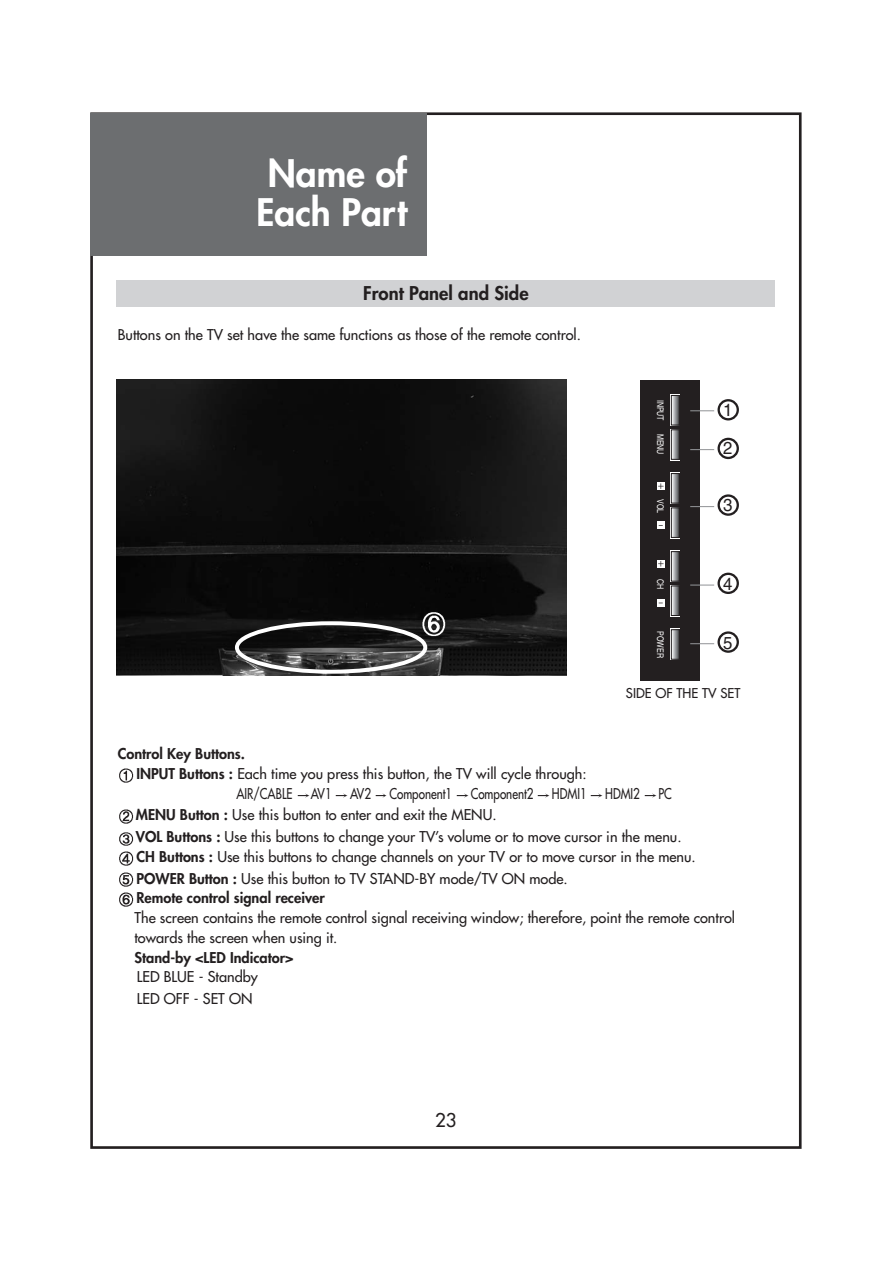
<style>
.page{position:relative;width:893px;height:1263px;background:#fff}
.page>*{position:absolute;margin:0;border:0;box-sizing:border-box;transform-origin:0 0}
.t1{font:800 36.9px/39.6px "Futura";color:#fff;text-align:center}
.t2{font:800 18.45px "Futura";color:#231f20}
.t3{font:18.45px "Futura";color:#231f20}
.t4{font:17.4px "Helvetica";color:#231f20}
.t5{font:14.55px/21.6px "Futura";color:#231f20}
.t6{font:800 14.55px "Futura";color:#231f20}
.t7{font:14.55px "Futura";color:#231f20;scale:.8 1}
.t8{font:13.2px "Futura";color:#231f20}
.t9{font:9.15px "Helvetica";color:#fff;scale:.77 1}
.s1{font-weight:800}
</style>
<div class="page">
<div style="left:90px;top:113px;width:336px;height:142px;background:#6c6e70"></div>
<img style="left:119px;top:768px;width:15px;height:15px">
<img style="left:297px;top:793px;width:12px;height:5px">
<img style="left:335px;top:793px;width:12px;height:5px">
<img style="left:375px;top:793px;width:12px;height:5px">
<img style="left:457px;top:793px;width:12px;height:5px">
<img style="left:537px;top:793px;width:12px;height:5px">
<img style="left:590px;top:793px;width:12px;height:5px">
<img style="left:644px;top:793px;width:12px;height:5px">
<img style="left:119px;top:809px;width:15px;height:14px">
<img style="left:119px;top:832px;width:15px;height:14px">
<img style="left:119px;top:851px;width:15px;height:15px">
<img style="left:119px;top:872px;width:15px;height:15px">
<img style="left:119px;top:892px;width:15px;height:15px">
<div style="left:116px;top:281px;width:659px;height:26px;background:#d1d2d4"></div>
<img style="left:116px;top:380px;width:450px;height:295px">
<div style="left:640px;top:380px;width:60px;height:301px;background:#231f20"></div>
<div style="left:656px;top:482px;width:8px;height:8px;background:#fff"></div>
<svg style="left:658px;top:483px;width:5px;height:6px"></svg>
<div style="left:656px;top:521px;width:8px;height:8px;background:#fff"></div>
<div style="left:656px;top:560px;width:8px;height:8px;background:#fff"></div>
<svg style="left:658px;top:561px;width:5px;height:6px"></svg>
<svg style="left:657px;top:599px;width:7px;height:8px"></svg>
<svg style="left:690px;top:399px;width:49px;height:254px"></svg>
<svg style="left:670px;top:395px;width:1px;height:31px"></svg>
<svg style="left:670px;top:429px;width:8px;height:31px"></svg>
<svg style="left:671px;top:396px;width:8px;height:61px"></svg>
<div style="left:671px;top:430px;width:8px;height:29px;border:1px solid #231f20"></div>
<svg style="left:670px;top:473px;width:1px;height:31px"></svg>
<div style="left:671px;top:473px;width:8px;height:30px;border:1px solid #231f20"></div>
<svg style="left:670px;top:507px;width:1px;height:31px"></svg>
<svg style="left:671px;top:474px;width:8px;height:62px"></svg>
<div style="left:671px;top:508px;width:8px;height:30px;border:1px solid #231f20"></div>
<svg style="left:670px;top:551px;width:7px;height:31px"></svg>
<svg style="left:670px;top:585px;width:1px;height:31px"></svg>
<svg style="left:671px;top:552px;width:8px;height:62px"></svg>
<div style="left:671px;top:586px;width:8px;height:30px;border:1px solid #231f20"></div>
<svg style="left:670px;top:629px;width:9px;height:31px"></svg>
<svg style="left:673px;top:632px;width:4px;height:25px"></svg>
<div style="left:671px;top:630px;width:8px;height:29px;border:1px solid #231f20"></div>
<div style="left:235px;top:621px;width:192px;height:53px;border:4px solid #fff;border-radius:50%"></div>
<img style="left:421px;top:608px;width:25px;height:29px">
<h1 class="t1" style="left:256px;top:156px;width:152px">Name of<br>Each Part</h1>
<p class="t2" style="left:363px;top:285px;width:167px">Front Panel and Side</p>
<p class="t5" style="left:118px;top:324px;width:464px">Buttons on the TV set have the same functions as those of the remote control.</p>
<p class="t9" style="left:663px;top:400px;width:29px;rotate:90deg">INPUT</p>
<p class="t9" style="left:663px;top:434px;width:29px;rotate:90deg">MENU</p>
<p class="t4" style="left:723px;top:403px;width:11px">1</p>
<p class="t4" style="left:723px;top:442px;width:11px">2</p>
<p class="t9" style="left:663px;top:499px;width:20px;rotate:90deg">VOL</p>
<p class="t4" style="left:723px;top:499px;width:11px">3</p>
<p class="t9" style="left:663px;top:579px;width:15px;rotate:90deg">CH</p>
<p class="t4" style="left:723px;top:577px;width:11px">4</p>
<p class="t9" style="left:663px;top:631px;width:36px;rotate:90deg">POWER</p>
<p class="t4" style="left:723px;top:636px;width:11px">5</p>
<p class="t8" style="left:626px;top:687px;width:116px">SIDE OF THE TV SET</p>
<p class="t6" style="left:118px;top:747px;width:129px">Control Key Buttons.</p>
<p class="t5" style="left:136px;top:764px;width:451px"><span class="s1">INPUT Buttons :</span> Each time you press this button, the TV will cycle through:</p>
<p class="t7" style="left:236px;top:786px;width:72px">AIR/CABLE</p>
<p class="t7" style="left:311px;top:786px;width:28px">AV1</p>
<p class="t7" style="left:350px;top:786px;width:28px">AV2</p>
<p class="t7" style="left:389px;top:786px;width:80px">Component1</p>
<p class="t7" style="left:470px;top:786px;width:80px">Component2</p>
<p class="t7" style="left:552px;top:786px;width:45px">HDMI1</p>
<p class="t7" style="left:605px;top:786px;width:45px">HDMI2</p>
<p class="t7" style="left:658px;top:786px;width:18px">PC</p>
<p class="t5" style="left:136px;top:805px;width:547px"><span class="s1">MENU Button :</span> Use this button to enter and exit the MENU.<br><span class="s1">VOL Buttons :</span> Use this buttons to change your TV’s volume or to move cursor in the menu.</p>
<p class="t5" style="left:136px;top:847px;width:560px"><span class="s1">CH Buttons :</span> Use this buttons to change channels on your TV or to move cursor in the menu.<br><span class="s1">POWER Button :</span> Use this button to TV STAND-BY mode/TV ON mode.</p>
<p class="t6" style="left:136px;top:891px;width:190px">Remote control signal receiver</p>
<p class="t5" style="left:134px;top:909px;width:602px;line-height:19.8px">The screen contains the remote control signal receiving window; therefore, point the remote control towards the screen when using it.</p>
<p class="t6" style="left:135px;top:950px;width:160px">Stand-by &lt;LED Indicator&gt;</p>
<p class="t5" style="left:137px;top:967px;width:122px">LED BLUE - Standby<br>LED OFF - SET ON</p>
<p class="t3" style="left:435px;top:1111px;width:23px">23</p>
</div>
